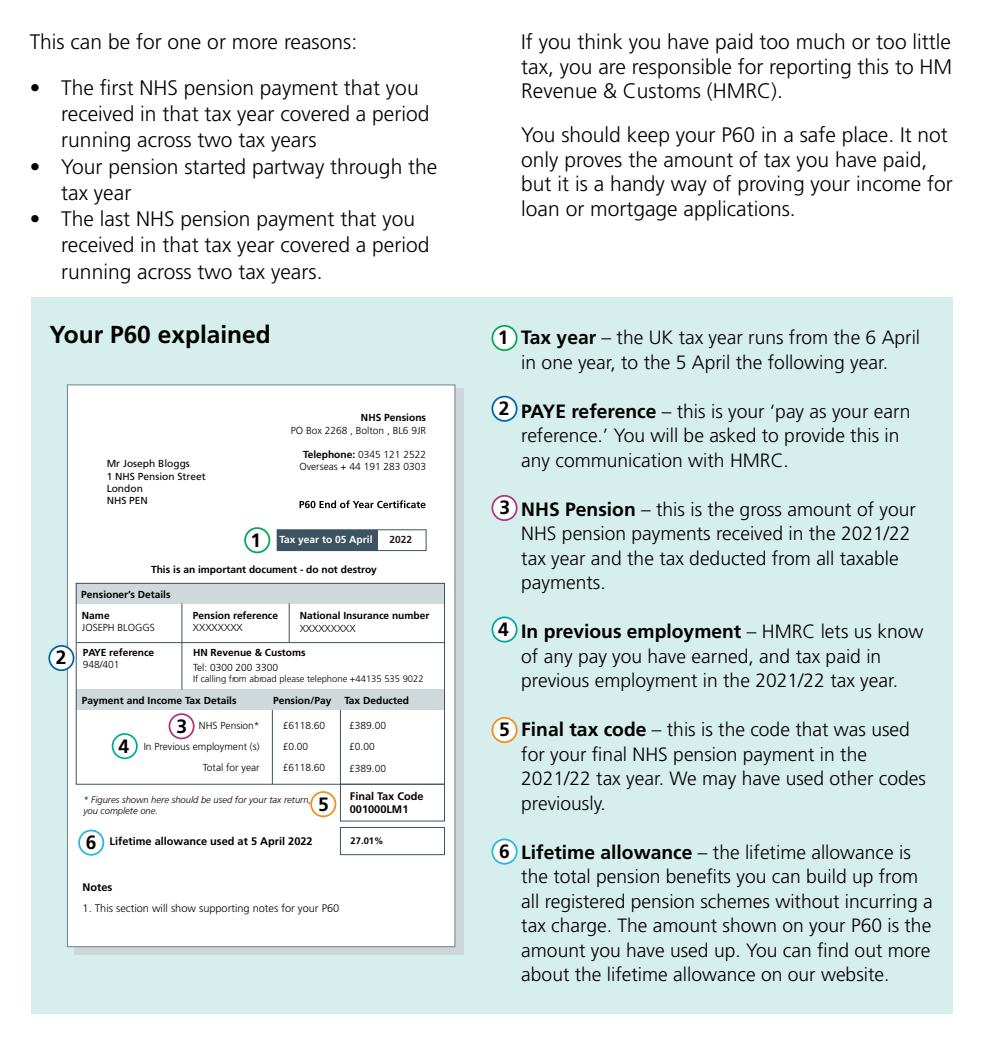
<style>
.page{position:relative;width:983px;height:1042px;background:#fff}
.page>*{position:absolute;margin:0;border:0;box-sizing:border-box;transform-origin:0 0}
.t1{font:700 24.5px "Frutiger LT Std";color:#000}
.t2{font:300 21px/26.2px "Frutiger LT Std";color:#000}
.t3{font:300 19.25px/24.5px "Frutiger LT Std";color:#000}
.t4{font:700 19.25px "Frutiger LT Std";color:#000}
.t5{font:700 11.03px/12.6px "Frutiger LT Std";color:#000}
.t6{font:300 11.03px "Frutiger LT Std";color:#000}
.t7{font:300 10.15px/21.2px "Frutiger LT Std";color:#000}
.t8{font:700 10.15px/21.3px "Frutiger LT Std";color:#000}
.t9{font:10.15px/12.2px "Frutiger LT Std";color:#000}
.t10{font:700 10.15px "Frutiger LT Std";color:#fff}
.t11{font:700 10.15px "Frutiger LT Std";color:#1c1c1c}
.t12{font:italic 300 9.45px/11px "Frutiger LT Std";color:#000}
.t13{font:300 9.45px "Frutiger LT Std";color:#000}
.t14{font:700 9.45px "Frutiger LT Std";color:#000}
.s1{font-weight:700}
</style>
<div class="page">
<div style="left:31px;top:297px;width:921px;height:717px;background:#d6eeec"></div>
<div style="left:74px;top:388px;width:389px;height:566px;background:linear-gradient(to right,#cfd6da,#cfd6da)"></div>
<div style="left:67px;top:384px;width:388px;height:563px;background:#fff;border:1px solid #6d818e"></div>
<div style="left:277px;top:529px;width:149px;height:22px;border:1px solid #3d5362"></div>
<div style="left:76px;top:583px;width:369px;height:21px;background:#cfd8da"></div>
<svg style="left:75px;top:642px;width:370px;height:213px"></svg>
<div style="left:76px;top:690px;width:368px;height:20px;background:#cfd8da"></div>
<hr style="left:181px;top:603px;width:1px;height:87px;background:#3d5362">
<hr style="left:289px;top:603px;width:1px;height:39px;background:#3d5362">
<hr style="left:272px;top:710px;width:1px;height:74px;background:#3d5362">
<hr style="left:340px;top:710px;width:1px;height:74px;background:#3d5362">
<div style="left:277px;top:530px;width:100px;height:20px;background:#3d5362"></div>
<div style="left:76px;top:583px;width:369px;height:201px;border:1px solid #3d5362"></div>
<svg style="left:299px;top:500px;width:126px;height:8px"></svg>
<div style="left:492px;top:718px;width:24px;height:24px;background:#fff;border-radius:50%"></div>
<div style="left:491px;top:717px;width:26px;height:26px;border:2px solid #f68b1f;border-radius:50%"></div>
<div style="left:492px;top:839px;width:24px;height:25px;background:#fff;border-radius:50%"></div>
<div style="left:491px;top:838px;width:26px;height:26px;border:2px solid #27b4e9;border-radius:50%"></div>
<div style="left:492px;top:617px;width:24px;height:25px;background:#fff;border-radius:50%"></div>
<div style="left:491px;top:616px;width:26px;height:26px;border:2px solid #00a9a2;border-radius:50%"></div>
<div style="left:492px;top:496px;width:24px;height:24px;background:#fff;border-radius:50%"></div>
<div style="left:491px;top:495px;width:26px;height:26px;border:2px solid #b1327d;border-radius:50%"></div>
<div style="left:492px;top:396px;width:24px;height:25px;background:#fff;border-radius:50%"></div>
<div style="left:491px;top:396px;width:26px;height:26px;border:2px solid #0064a8;border-radius:50%"></div>
<div style="left:492px;top:326px;width:24px;height:24px;background:#fff;border-radius:50%"></div>
<div style="left:491px;top:325px;width:26px;height:26px;border:2px solid #00a94f;border-radius:50%"></div>
<div style="left:244px;top:527px;width:26px;height:26px;border:2px solid #00a94f;border-radius:50%"></div>
<div style="left:49px;top:646px;width:25px;height:24px;background:#fff;border-radius:50%"></div>
<div style="left:48px;top:645px;width:26px;height:26px;border:2px solid #0064a8;border-radius:50%"></div>
<div style="left:311px;top:792px;width:24px;height:24px;background:#fff;border-radius:50%"></div>
<div style="left:310px;top:791px;width:26px;height:26px;border:2px solid #f68b1f;border-radius:50%"></div>
<div style="left:79px;top:830px;width:24px;height:25px;background:#fff;border-radius:50%"></div>
<div style="left:78px;top:829px;width:26px;height:26px;border:2px solid #27b4e9;border-radius:50%"></div>
<div style="left:112px;top:734px;width:25px;height:24px;background:#fff;border-radius:50%"></div>
<div style="left:112px;top:733px;width:26px;height:26px;border:2px solid #00a9a2;border-radius:50%"></div>
<div style="left:169px;top:714px;width:25px;height:24px;background:#fff;border-radius:50%"></div>
<div style="left:168px;top:713px;width:26px;height:26px;border:2px solid #b1327d;border-radius:50%"></div>
<p class="t2" style="left:30px;top:29px;width:329px">This can be for one or more reasons:</p>
<p class="t2" style="left:61px;top:75px;width:369px;text-indent:-32px">• The first NHS pension payment that you received in that tax year covered a period running across two tax years</p>
<p class="t2" style="left:61px;top:153px;width:377px;text-indent:-32px">• Your pension started partway through the tax year</p>
<p class="t2" style="left:61px;top:206px;width:369px;text-indent:-32px">• The last NHS pension payment that you received in that tax year covered a period running across two tax years.</p>
<p class="t1" style="left:50px;top:320px;width:223px">Your P60 explained</p>
<p class="t9" style="left:107px;top:458px;width:101px">Mr Joseph Bloggs<br>1 NHS Pension Street<br>London<br>NHS PEN</p>
<p class="t8" style="left:361px;top:407px;width:67px">NHS Pensions</p>
<p class="t7" style="left:290px;top:419px;width:137px">PO Box 2268 , Bolton , BL6 9JR</p>
<p class="t7" style="left:299px;top:448px;width:128px;line-height:12.2px;text-align:center"><span class="s1">Telephone:</span> 0345 121 2522<br>Overseas + 44 191 283 0303</p>
<p class="t4" style="left:56px;top:646px;width:12px">2</p>
<p class="t4" style="left:250px;top:528px;width:12px">1</p>
<p class="t10" style="left:279px;top:534px;width:94px">Tax year to 05 April</p>
<p class="t11" style="left:389px;top:534px;width:24px">2022</p>
<p class="t8" style="left:151px;top:558px;width:227px">This is an important document - do not destroy</p>
<p class="t8" style="left:81px;top:583px;width:91px">Pensioner’s Details<br>Name</p>
<p class="t7" style="left:82px;top:617px;width:74px">JOSEPH BLOGGS</p>
<p class="t8" style="left:193px;top:605px;width:87px">Pension reference</p>
<p class="t7" style="left:193px;top:617px;width:51px">XXXXXXXX</p>
<p class="t8" style="left:299px;top:605px;width:131px">National Insurance number</p>
<p class="t7" style="left:299px;top:617px;width:57px">XXXXXXXXX</p>
<p class="t8" style="left:83px;top:642px;width:73px">PAYE reference</p>
<p class="t7" style="left:83px;top:654px;width:38px">948/401</p>
<p class="t8" style="left:193px;top:642px;width:114px">HN Revenue &amp; Customs</p>
<p class="t7" style="left:193px;top:657px;width:86px">Tel: 0300 200 3300</p>
<p class="t13" style="left:193px;top:674px;width:232px">If calling from abroad please telephone +44135 535 9022</p>
<p class="t8" style="left:82px;top:689px;width:156px">Payment and Income Tax Details</p>
<p class="t8" style="left:273px;top:689px;width:60px">Pension/Pay</p>
<p class="t8" style="left:344px;top:689px;width:66px">Tax Deducted</p>
<p class="t7" style="left:144px;top:715px;width:117px;text-align:right">NHS Pension*<br>In Previous employment (s)<br>Total for year</p>
<p class="t7" style="left:283px;top:715px;width:44px">£6118.60 £0.00 £6118.60</p>
<p class="t7" style="left:349px;top:715px;width:38px">£389.00 £0.00 £389.00</p>
<p class="t12" style="left:83px;top:794px;width:237px">* Figures shown here should be used for your tax return, if you complete one.</p>
<p class="t5" style="left:350px;top:790px;width:75px">Final Tax Code<br>001000LM1</p>
<p class="t5" style="left:109px;top:835px;width:204px">Lifetime allowance used at 5 April 2022</p>
<p class="t14" style="left:350px;top:835px;width:34px">27.01%</p>
<p class="t5" style="left:83px;top:881px;width:31px">Notes</p>
<p class="t6" style="left:83px;top:902px;width:258px">1. This section will show supporting notes for your P60</p>
<p class="t4" style="left:176px;top:714px;width:12px">3</p>
<p class="t4" style="left:118px;top:734px;width:12px">4</p>
<p class="t4" style="left:318px;top:792px;width:12px">5</p>
<p class="t4" style="left:86px;top:831px;width:12px">6</p>
<p class="t2" style="left:521px;top:30px;width:432px;line-height:24.5px;text-align:justify">If you think you have paid too much or too little tax, you are responsible for reporting this to HM Revenue &amp; Customs (HMRC).</p>
<p class="t2" style="left:521px;top:123px;width:433px;line-height:24.5px">You should keep your P60 in a safe place. It not only proves the amount of tax you have paid, but it is a handy way of proving your income for loan or mortgage applications.</p>
<p class="t4" style="left:497px;top:326px;width:12px">1</p>
<p class="t4" style="left:499px;top:397px;width:12px">2</p>
<p class="t4" style="left:499px;top:496px;width:12px">3</p>
<p class="t4" style="left:498px;top:618px;width:12px">4</p>
<p class="t4" style="left:499px;top:718px;width:12px">5</p>
<p class="t4" style="left:499px;top:840px;width:12px">6</p>
<p class="t3" style="left:521px;top:325px;width:400px"><span class="s1">Tax year</span> – the UK tax year runs from the 6 April in one year, to the 5 April the following year.</p>
<p class="t3" style="left:521px;top:399px;width:390px"><span class="s1">PAYE reference</span> – this is your ‘pay as your earn reference.’ You will be asked to provide this in any communication with HMRC.</p>
<p class="t3" style="left:521px;top:497px;width:396px"><span class="s1">NHS Pension</span> – this is the gross amount of your NHS pension payments received in the 2021/22 tax year and the tax deducted from all taxable payments.</p>
<p class="t3" style="left:521px;top:619px;width:403px"><span class="s1">In previous employment</span> – HMRC lets us know of any pay you have earned, and tax paid in previous employment in the 2021/22 tax year.</p>
<p class="t3" style="left:521px;top:717px;width:406px"><span class="s1">Final tax code</span> – this is the code that was used for your final NHS pension payment in the 2021/22 tax year. We may have used other codes previously.</p>
<p class="t3" style="left:521px;top:840px;width:413px"><span class="s1">Lifetime allowance</span> – the lifetime allowance is the total pension benefits you can build up from all registered pension schemes without incurring a tax charge. The amount shown on your P60 is the amount you have used up. You can find out more about the lifetime allowance on our website.</p>
</div>
